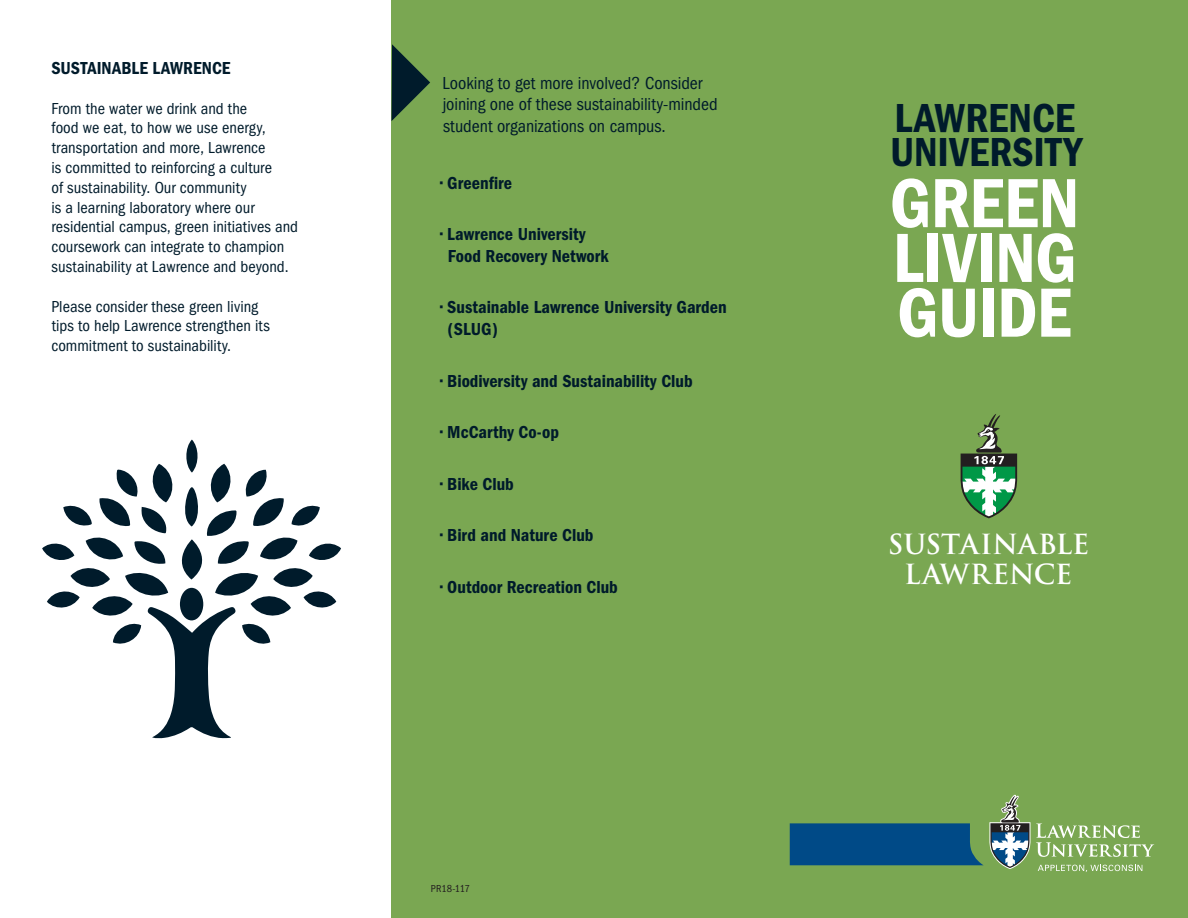
<style>
.page{position:relative;width:1188px;height:918px;background:#fff}
.page>*{position:absolute;margin:0;border:0;box-sizing:border-box;transform-origin:0 0}
.t1{font:600 condensed 72px "Franklin Gothic";letter-spacing:-.01em;color:#fff}
.t2{font:600 condensed 42px "Franklin Gothic";letter-spacing:.005em;color:#001b2b}
.t3{font:700 27px "Trajan Pro";letter-spacing:-.005em;color:#fff}
.t4{font:600 condensed 18px/21.6px "Franklin Gothic";color:#001b2b}
.t5{font:condensed 18px/21.6px "Franklin Gothic";letter-spacing:-.005em;color:#001b2b}
.t6{font:condensed 16.5px/19.8px "Franklin Gothic";color:#001b2b}
.t7{font:condensed 10.5px "Franklin Gothic";letter-spacing:-.01em;color:#231f20}
</style>
<div class="page">
<div style="left:392px;top:0;width:403px;height:918px;background:#7aa752"></div>
<div style="left:791px;top:0;width:397px;height:918px;background:#7aa752"></div>
<svg style="left:790px;top:795px;width:364px;height:77px"></svg>
<svg style="left:960px;top:414px;width:57px;height:104px"></svg>
<svg style="left:42px;top:440px;width:299px;height:298px"></svg>
<div style="left:180px;top:588px;width:23px;height:32px;background:#001b2b;border-radius:50%"></div>
<svg style="left:392px;top:44px;width:38px;height:77px"></svg>
<p class="t4" style="left:51px;top:57px;width:181px">SUSTAINABLE LAWRENCE</p>
<p class="t6" style="left:51px;top:98px;width:248px">From the water we drink and the<br>food we eat, to how we use energy, transportation and more, Lawrence<br>is committed to reinforcing a culture<br>of sustainability. Our community<br>is a learning laboratory where our residential campus, green initiatives and coursework can integrate to champion sustainability at Lawrence and beyond.</p>
<p class="t6" style="left:51px;top:296px;width:220px">Please consider these green living tips to help Lawrence strengthen its commitment to sustainability.</p>
<p class="t5" style="left:443px;top:72px;width:276px">Looking to get more involved? Consider joining one of these sustainability-minded student organizations on campus.</p>
<p class="t4" style="left:440px;top:172px;width:74px">• Greenfire</p>
<p class="t4" style="left:448px;top:224px;width:162px;text-indent:-8px">• Lawrence University<br>Food Recovery Network</p>
<p class="t4" style="left:448px;top:297px;width:281px;text-indent:-7px">• Sustainable Lawrence University Garden (SLUG)</p>
<p class="t4" style="left:440px;top:370px;width:254px">• Biodiversity and Sustainability Club</p>
<p class="t4" style="left:440px;top:422px;width:120px">• McCarthy Co-op</p>
<p class="t4" style="left:440px;top:473px;width:75px">• Bike Club</p>
<p class="t4" style="left:440px;top:525px;width:155px">• Bird and Nature Club</p>
<p class="t4" style="left:440px;top:576px;width:179px">• Outdoor Recreation Club</p>
<p class="t7" style="left:431px;top:883px;width:41px">PR18-117</p>
<p class="t2" style="left:894px;top:94px;width:182px">LAWRENCE</p>
<p class="t2" style="left:890px;top:128px;width:194px">UNIVERSITY</p>
<p class="t1" style="left:890px;top:162px;width:191px">GREEN</p>
<p class="t1" style="left:893px;top:217px;width:185px">LIVING</p>
<p class="t1" style="left:897px;top:272px;width:176px">GUIDE</p>
<p class="t3" style="left:888px;top:528px;width:203px">SUSTAINABLE</p>
<p class="t3" style="left:904px;top:557px;width:169px">LAWRENCE</p>
</div>
